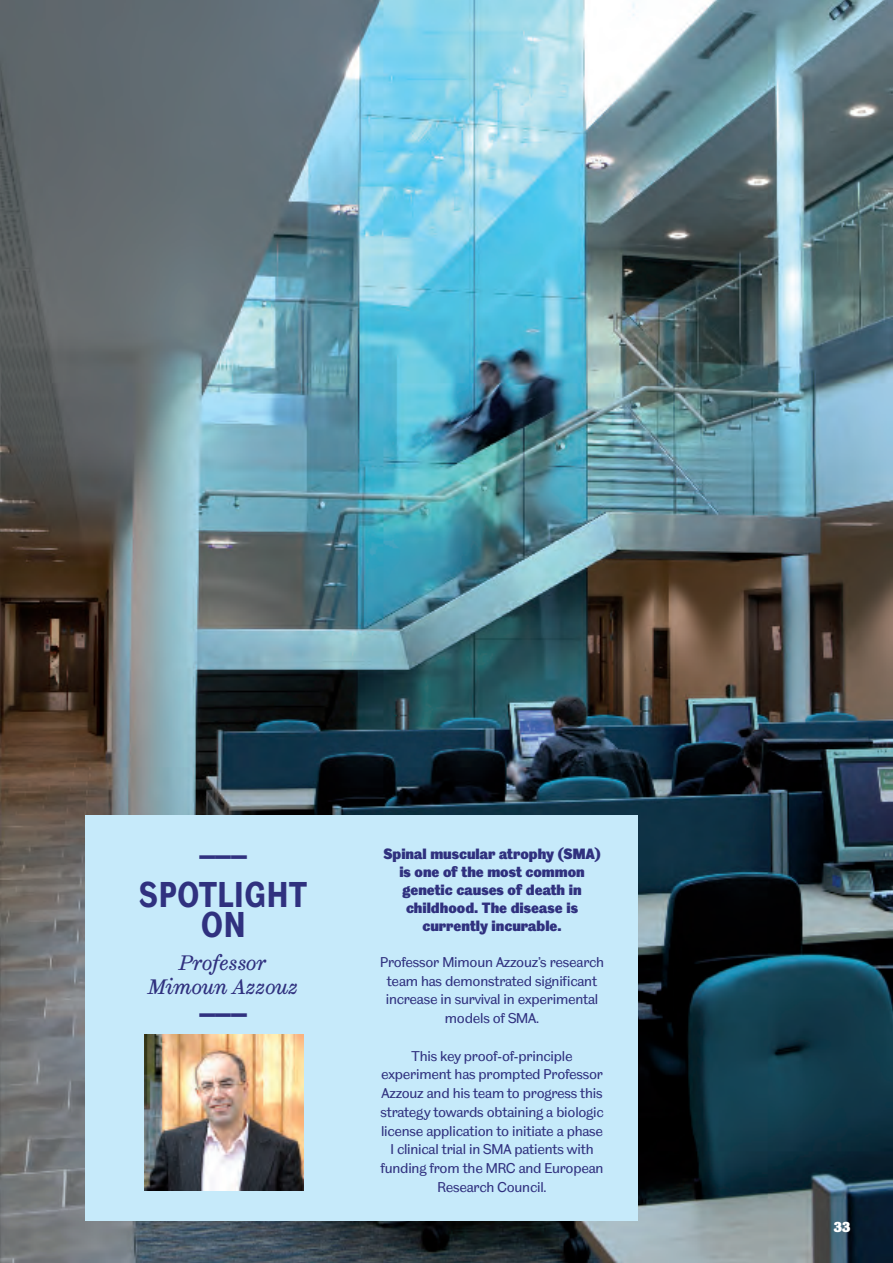
<style>
.page{position:relative;width:893px;height:1263px;background:#fff}
.page>*{position:absolute;margin:0;border:0;box-sizing:border-box;transform-origin:0 0}
.t1{font:700 36px/40.3px "TUOS Pro Blake Condensed";color:#30317f;text-align:center}
.t2{font:italic 21px/24px "TUOS Pro Stephenson";color:#30317f;text-align:center}
.t3{font:15px/18px "TUOS Pro Blake Display";color:#30317f;text-align:center}
.t4{font:15px "TUOS Pro Blake Display";color:#fff}
.t5{font:14.25px/18.8px "TUOS Pro Blake";letter-spacing:-.015em;color:#30317f;text-align:center}
</style>
<div class="page">
<img style="left:0;top:0;width:893px;height:1263px">
<div style="left:85px;top:815px;width:553px;height:405px;background:#c6eafa"></div>
<img style="left:145px;top:1034px;width:158px;height:157px">
<h1 class="t1" style="left:139px;top:837px;width:169px">–––<br>SPOTLIGHT</h1>
<h1 class="t1" style="left:200px;top:908px;width:47px">ON</h1>
<h2 class="t2" style="left:148px;top:953px;width:151px">Professor<br>Mimoun Azzouz</h2>
<h1 class="t1" style="left:199px;top:995px;width:49px">–––</h1>
<p class="t3" style="left:383px;top:847px;width:219px">Spinal muscular atrophy (SMA) is one of the most common genetic causes of death in childhood. The disease is currently incurable.</p>
<p class="t5" style="left:380px;top:954px;width:226px">Professor Mimoun Azzouz’s research team has demonstrated significant increase in survival in experimental models of SMA.</p>
<p class="t5" style="left:380px;top:1048px;width:225px">This key proof-of-principle experiment has prompted Professor Azzouz and his team to progress this strategy towards obtaining a biologic license application to initiate a phase I clinical trial in SMA patients with funding from the MRC and European Research Council.</p>
<p class="t4" style="left:834px;top:1221px;width:18px">33</p>
</div>
